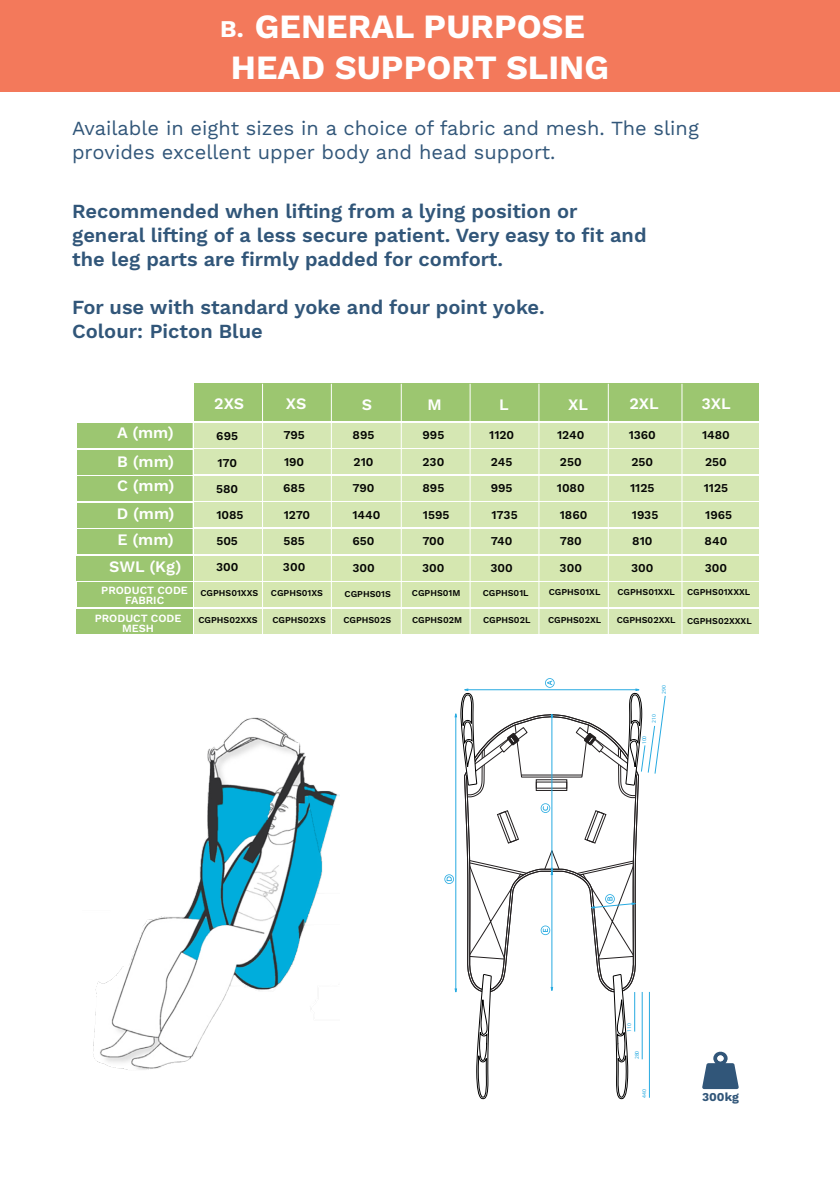
<style>
.page{position:relative;width:840px;height:1191px;background:#fff}
.page>*{position:absolute;margin:0;border:0;box-sizing:border-box;transform-origin:0 0}
.t1{font:700 34px "Work Sans";color:#fff}
.t2{font:700 24px "Work Sans";color:#fff}
.t3{font:600 20px "Work Sans";color:#315679}
.t4{font:20px/24px "Work Sans";color:#315679}
.t5{font:600 16px "Work Sans";color:#fff}
.t6{font:600 12px "Work Sans";color:#040503}
.t7{font:700 12px "Work Sans";color:#315679}
.t8{font:600 11px "Work Sans";color:#fff}
.t9{font:600 9px "Work Sans";color:#040503}
.t10{font:5.6px "Myriad Pro";color:#27aae1}
</style>
<div class="page">
<div style="left:0;top:0;width:840px;height:91px;background:#f3795b"></div>
<div style="left:77px;top:423px;width:116px;height:24px;background:#9cc671"></div>
<div style="left:77px;top:450px;width:116px;height:24px;background:#9cc671"></div>
<div style="left:77px;top:476px;width:116px;height:24px;background:#9cc671"></div>
<div style="left:77px;top:503px;width:116px;height:24px;background:#9cc671"></div>
<div style="left:77px;top:530px;width:116px;height:24px;background:#9cc671"></div>
<div style="left:76px;top:610px;width:117px;height:24px;background:#9cc671"></div>
<div style="left:194px;top:384px;width:564px;height:37px;background:#9cc670"></div>
<div style="left:194px;top:423px;width:564px;height:24px;background:#d5e7b3"></div>
<div style="left:194px;top:450px;width:564px;height:24px;background:#d5e7b3"></div>
<div style="left:194px;top:503px;width:564px;height:24px;background:#d5e7b3"></div>
<div style="left:194px;top:476px;width:564px;height:24px;background:#d5e7b3"></div>
<div style="left:194px;top:529px;width:564px;height:24px;background:#d5e7b3"></div>
<div style="left:194px;top:609px;width:564px;height:24px;background:#d5e7b3"></div>
<svg style="left:702px;top:1051px;width:36px;height:38px"></svg>
<div style="left:709px;top:1071px;width:23px;height:11px;background:#315679"></div>
<img style="left:93px;top:717px;width:246px;height:353px">
<svg style="left:466px;top:843px;width:171px;height:149px"></svg>
<svg style="left:476px;top:974px;width:15px;height:125px"></svg>
<svg style="left:613px;top:974px;width:15px;height:125px"></svg>
<svg style="left:576px;top:861px;width:61px;height:98px"></svg>
<hr style="left:551px;top:715px;width:1px;height:156px;background:#27aae1">
<hr style="left:455px;top:715px;width:1px;height:277px;background:#27aae1">
<svg style="left:444px;top:874px;width:10px;height:10px"></svg>
<svg style="left:550px;top:987px;width:3px;height:5px"></svg>
<svg style="left:544px;top:849px;width:15px;height:26px"></svg>
<hr style="left:551px;top:871px;width:1px;height:117px;background:#27aae1">
<svg style="left:540px;top:925px;width:10px;height:10px"></svg>
<svg style="left:454px;top:678px;width:211px;height:165px"></svg>
<hr style="left:634px;top:992px;width:1px;height:39px;background:#27aae1">
<hr style="left:642px;top:992px;width:1px;height:67px;background:#27aae1">
<hr style="left:649px;top:992px;width:1px;height:106px;background:#27aae1">
<div style="left:77px;top:583px;width:116px;height:24px;background:#9cc671"></div>
<div style="left:76px;top:556px;width:117px;height:24px;background:#9cc671"></div>
<div style="left:194px;top:582px;width:564px;height:25px;background:#d5e7b0"></div>
<div style="left:194px;top:556px;width:564px;height:24px;background:#d5e7b0"></div>
<hr style="left:262px;top:384px;width:1px;height:259px;background:#fff">
<hr style="left:331px;top:384px;width:1px;height:254px;background:#fff">
<hr style="left:401px;top:384px;width:1px;height:254px;background:#fff">
<hr style="left:470px;top:384px;width:1px;height:254px;background:#fff">
<hr style="left:538px;top:384px;width:1px;height:254px;background:#fff">
<hr style="left:608px;top:384px;width:1px;height:254px;background:#fff">
<hr style="left:681px;top:384px;width:1px;height:254px;background:#fff">
<p class="t1" style="left:255px;top:7px;width:331px">GENERAL PURPOSE</p>
<p class="t1" style="left:231px;top:47px;width:379px">HEAD SUPPORT SLING</p>
<p class="t2" style="left:220px;top:15px;width:25px">B.</p>
<p class="t4" style="left:72px;top:117px;width:628px">Available in eight sizes in a choice of fabric and mesh. The sling provides excellent upper body and head support.</p>
<p class="t3" style="left:72px;top:199px;width:507px">Recommended when lifting from a lying position or</p>
<p class="t3" style="left:72px;top:223px;width:576px">general lifting of a less secure patient. Very easy to fit and</p>
<p class="t3" style="left:72px;top:247px;width:432px">the leg parts are firmly padded for comfort.</p>
<p class="t3" style="left:72px;top:295px;width:474px">For use with standard yoke and four point yoke.</p>
<p class="t3" style="left:72px;top:319px;width:192px">Colour: Picton Blue</p>
<p class="t5" style="left:117px;top:423px;width:58px">A (mm)</p>
<p class="t5" style="left:117px;top:452px;width:59px">B (mm)</p>
<p class="t5" style="left:117px;top:476px;width:59px">C (mm)</p>
<p class="t5" style="left:117px;top:505px;width:59px">D (mm)</p>
<p class="t5" style="left:117px;top:530px;width:58px">E (mm)</p>
<p class="t5" style="left:629px;top:395px;width:31px">2XL</p>
<p class="t5" style="left:701px;top:394px;width:31px">3XL</p>
<p class="t5" style="left:214px;top:395px;width:31px">2XS</p>
<p class="t6" style="left:216px;top:429px;width:23px">695</p>
<p class="t6" style="left:283px;top:428px;width:23px">795</p>
<p class="t6" style="left:352px;top:428px;width:23px">895</p>
<p class="t6" style="left:422px;top:428px;width:23px">995</p>
<p class="t6" style="left:489px;top:428px;width:26px">1120</p>
<p class="t6" style="left:557px;top:428px;width:29px">1240</p>
<p class="t6" style="left:628px;top:428px;width:29px">1360</p>
<p class="t6" style="left:702px;top:428px;width:29px">1480</p>
<p class="t6" style="left:217px;top:455px;width:21px">170</p>
<p class="t6" style="left:284px;top:455px;width:22px">190</p>
<p class="t6" style="left:353px;top:455px;width:21px">210</p>
<p class="t6" style="left:422px;top:455px;width:23px">230</p>
<p class="t6" style="left:491px;top:455px;width:23px">245</p>
<p class="t6" style="left:560px;top:455px;width:23px">250</p>
<p class="t6" style="left:631px;top:455px;width:23px">250</p>
<p class="t6" style="left:705px;top:455px;width:23px">250</p>
<p class="t6" style="left:216px;top:482px;width:24px">580</p>
<p class="t6" style="left:283px;top:481px;width:23px">685</p>
<p class="t6" style="left:352px;top:481px;width:24px">790</p>
<p class="t6" style="left:422px;top:481px;width:23px">895</p>
<p class="t6" style="left:491px;top:481px;width:23px">995</p>
<p class="t6" style="left:557px;top:481px;width:29px">1080</p>
<p class="t6" style="left:630px;top:481px;width:26px">1125</p>
<p class="t6" style="left:703px;top:481px;width:26px">1125</p>
<p class="t6" style="left:216px;top:508px;width:29px">1085</p>
<p class="t6" style="left:284px;top:508px;width:28px">1270</p>
<p class="t6" style="left:352px;top:507px;width:29px">1440</p>
<p class="t6" style="left:423px;top:507px;width:28px">1595</p>
<p class="t6" style="left:491px;top:507px;width:28px">1735</p>
<p class="t6" style="left:559px;top:507px;width:29px">1860</p>
<p class="t6" style="left:632px;top:507px;width:28px">1935</p>
<p class="t6" style="left:705px;top:507px;width:28px">1965</p>
<p class="t6" style="left:216px;top:533px;width:23px">505</p>
<p class="t6" style="left:283px;top:533px;width:23px">585</p>
<p class="t6" style="left:352px;top:534px;width:24px">650</p>
<p class="t6" style="left:422px;top:534px;width:24px">700</p>
<p class="t6" style="left:491px;top:534px;width:23px">740</p>
<p class="t6" style="left:559px;top:534px;width:24px">780</p>
<p class="t6" style="left:632px;top:534px;width:22px">810</p>
<p class="t6" style="left:704px;top:534px;width:24px">840</p>
<p class="t5" style="left:286px;top:395px;width:22px">XS</p>
<p class="t5" style="left:362px;top:395px;width:12px">S</p>
<p class="t5" style="left:427px;top:395px;width:16px">M</p>
<p class="t5" style="left:499px;top:395px;width:11px">L</p>
<p class="t5" style="left:568px;top:395px;width:21px">XL</p>
<p class="t5" style="left:109px;top:557px;width:74px">SWL (Kg)</p>
<p class="t6" style="left:216px;top:560px;width:24px">300</p>
<p class="t6" style="left:283px;top:560px;width:24px">300</p>
<p class="t6" style="left:352px;top:560px;width:24px">300</p>
<p class="t6" style="left:422px;top:560px;width:24px">300</p>
<p class="t6" style="left:490px;top:560px;width:24px">300</p>
<p class="t6" style="left:559px;top:560px;width:24px">300</p>
<p class="t6" style="left:631px;top:560px;width:24px">300</p>
<p class="t6" style="left:704px;top:560px;width:24px">300</p>
<p class="t8" style="left:95px;top:612px;width:88px">PRODUCT CODE</p>
<p class="t9" style="left:198px;top:614px;width:61px">CGPHS02XXS</p>
<p class="t9" style="left:272px;top:615px;width:55px">CGPHS02XS</p>
<p class="t9" style="left:343px;top:615px;width:49px">CGPHS02S</p>
<p class="t9" style="left:412px;top:615px;width:51px">CGPHS02M</p>
<p class="t9" style="left:483px;top:615px;width:49px">CGPHS02L</p>
<p class="t9" style="left:548px;top:615px;width:55px">CGPHS02XL</p>
<p class="t9" style="left:616px;top:615px;width:60px">CGPHS02XXL</p>
<p class="t9" style="left:687px;top:616px;width:66px">CGPHS02XXXL</p>
<p class="t8" style="left:122px;top:622px;width:33px">MESH</p>
<p class="t8" style="left:101px;top:584px;width:88px">PRODUCT CODE</p>
<p class="t9" style="left:200px;top:588px;width:59px">CGPHS01XXS</p>
<p class="t9" style="left:271px;top:588px;width:53px">CGPHS01XS</p>
<p class="t9" style="left:344px;top:588px;width:48px">CGPHS01S</p>
<p class="t9" style="left:412px;top:588px;width:50px">CGPHS01M</p>
<p class="t9" style="left:482px;top:588px;width:47px">CGPHS01L</p>
<p class="t9" style="left:548px;top:587px;width:53px">CGPHS01XL</p>
<p class="t9" style="left:617px;top:587px;width:59px">CGPHS01XXL</p>
<p class="t9" style="left:687px;top:587px;width:65px">CGPHS01XXXL</p>
<p class="t8" style="left:125px;top:594px;width:41px">FABRIC</p>
<p class="t10" style="left:660px;top:693px;width:10px;rotate:-90deg">290</p>
<p class="t10" style="left:650px;top:723px;width:10px;rotate:-90deg">210</p>
<p class="t10" style="left:640px;top:744px;width:10px;rotate:-90deg">100</p>
<p class="t10" style="left:626px;top:1031px;width:10px;rotate:-90deg">110</p>
<p class="t10" style="left:633px;top:1059px;width:10px;rotate:-90deg">280</p>
<p class="t10" style="left:640px;top:1098px;width:10px;rotate:-90deg">440</p>
<p class="t7" style="left:702px;top:1090px;width:38px">300kg</p>
</div>
